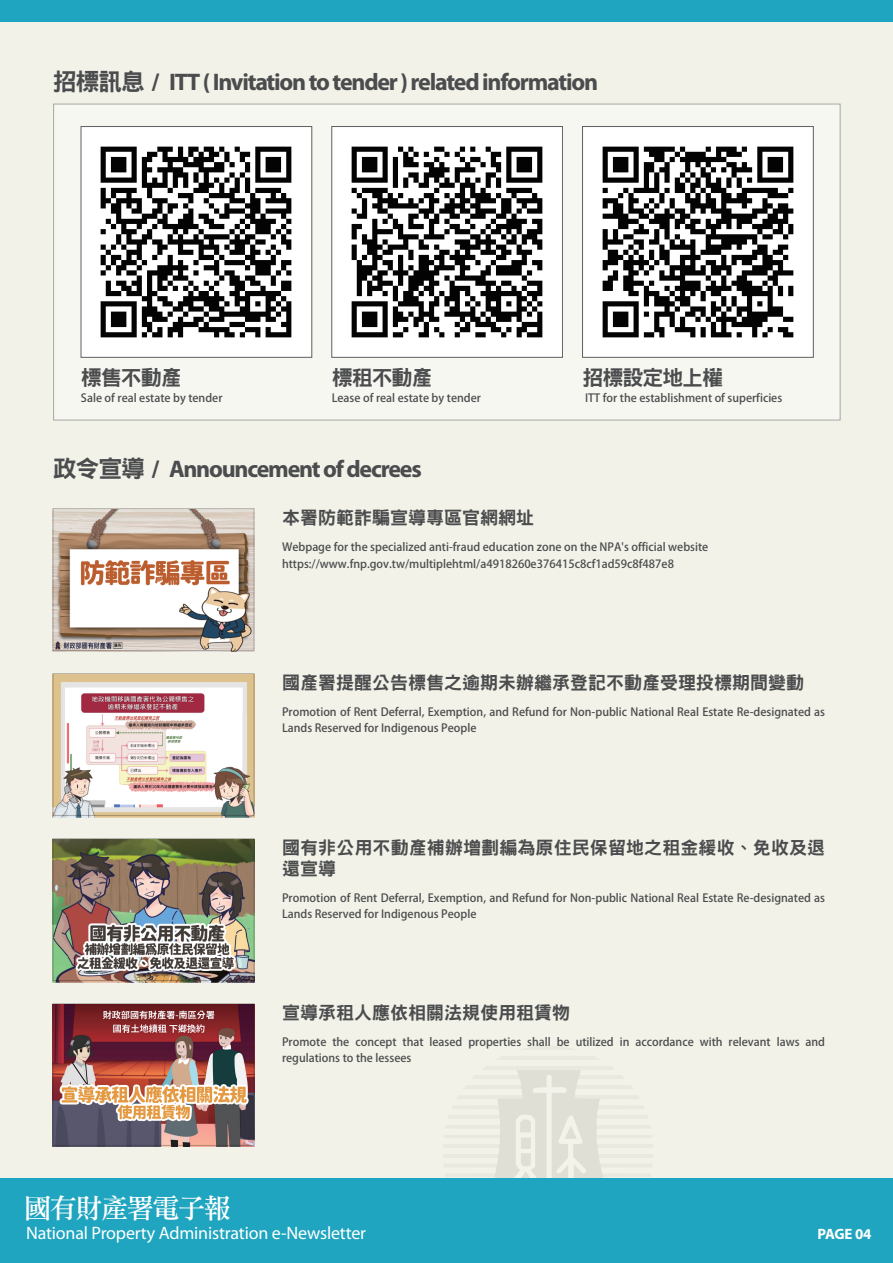
<style>
.page{position:relative;width:893px;height:1263px;background:#f2f2e9}
.page>*{position:absolute;margin:0;border:0;box-sizing:border-box;transform-origin:0 0}
.t1{font:27px "DF Li Song Md WIN BF";letter-spacing:-.05em;color:#fff}
.t2{font:700 24px "Myriad Pro";letter-spacing:-.05em;color:#4b4c4d}
.t3{font:21px "DF Hei Std W9";letter-spacing:-.05em;color:#4b4c4d}
.t4{font:18px/21px "DF Hei Std W9";color:#4b4c4d}
.t5{font:18px "Myriad Pro";letter-spacing:-.01em;color:#fff}
.t6{font:700 15px "Myriad Pro";letter-spacing:-.03em;color:#fff}
.t7{font:700 11.25px/16.5px "Adobe Fan Heiti Std";color:#4b4c4d}
.s1{font-family:"DF Hei Std W9";font-weight:400}
</style>
<div class="page">
<img style="left:439px;top:1070px;width:215px;height:109px">
<div style="left:0;top:1179px;width:893px;height:84px;background:#1fa5bf"></div>
<img style="left:53px;top:674px;width:202px;height:143px">
<img style="left:53px;top:509px;width:202px;height:143px">
<img style="left:53px;top:1004px;width:202px;height:143px">
<div style="left:53px;top:1003px;width:201px;height:143px;border:1px solid #231f20"></div>
<img style="left:53px;top:839px;width:202px;height:143px">
<div style="left:53px;top:838px;width:201px;height:143px;border:1px solid #231f20"></div>
<div style="left:0;top:0;width:893px;height:22px;background:#1fa5bf"></div>
<div style="left:53px;top:104px;width:787px;height:316px;background:#f7f7f2"></div>
<img style="left:83px;top:128px;width:227px;height:228px">
<div style="left:81px;top:126px;width:231px;height:232px;border:1px solid #4b4c4d"></div>
<img style="left:333px;top:128px;width:228px;height:228px">
<div style="left:331px;top:126px;width:232px;height:232px;border:1px solid #4b4c4d"></div>
<img style="left:584px;top:128px;width:228px;height:228px">
<div style="left:582px;top:126px;width:232px;height:232px;border:1px solid #4b4c4d"></div>
<h2 class="t2" style="left:53px;top:66px;width:547px"><span class="s1">招標訊息</span> / ITT ( Invitation to tender ) related information</h2>
<h3 class="t3" style="left:81px;top:366px;width:102px">標售不動產</h3>
<p class="t7" style="left:81px;top:390px;width:143px">Sale of real estate by tender</p>
<h3 class="t3" style="left:332px;top:366px;width:102px">標租不動產</h3>
<p class="t7" style="left:332px;top:390px;width:151px">Lease of real estate by tender</p>
<h2 class="t2" style="left:53px;top:453px;width:370px"><span class="s1">政令宣導</span> / Announcement of decrees</h2>
<h3 class="t3" style="left:582px;top:366px;width:142px">招標設定地上權</h3>
<p class="t7" style="left:585px;top:390px;width:199px">ITT for the establishment of superficies</p>
<h3 class="t4" style="left:282px;top:507px;width:253px">本署防範詐騙宣導專區官網網址</h3>
<p class="t7" style="left:282px;top:539px;width:428px">Webpage for the specialized anti-fraud education zone on the NPA's official website https://www.fnp.gov.tw/multiplehtml/a4918260e376415c8cf1ad59c8f487e8</p>
<h3 class="t4" style="left:282px;top:672px;width:524px">國產署提醒公告標售之逾期未辦繼承登記不動產受理投標期間變動</h3>
<p class="t7" style="left:282px;top:704px;width:545px">Promotion of Rent Deferral, Exemption, and Refund for Non-public National Real Estate Re-designated as<br>Lands Reserved for Indigenous People</p>
<h3 class="t4" style="left:282px;top:837px;width:545px">國有非公用不動產補辦增劃編為原住民保留地之租金緩收、免收及退還宣導</h3>
<p class="t7" style="left:282px;top:890px;width:545px">Promotion of Rent Deferral, Exemption, and Refund for Non-public National Real Estate Re-designated as<br>Lands Reserved for Indigenous People</p>
<h3 class="t4" style="left:282px;top:1001px;width:289px">宣導承租人應依相關法規使用租賃物</h3>
<p class="t7" style="left:282px;top:1034px;width:545px">Promote the concept that leased properties shall be utilized in accordance with relevant laws and regulations to the lessees</p>
<h1 class="t1" style="left:24px;top:1194px;width:208px">國有財產署電子報</h1>
<h3 class="t5" style="left:26px;top:1221px;width:342px">National Property Administration e-Newsletter</h3>
<h3 class="t6" style="left:818px;top:1224px;width:55px">PAGE 04</h3>
</div>
